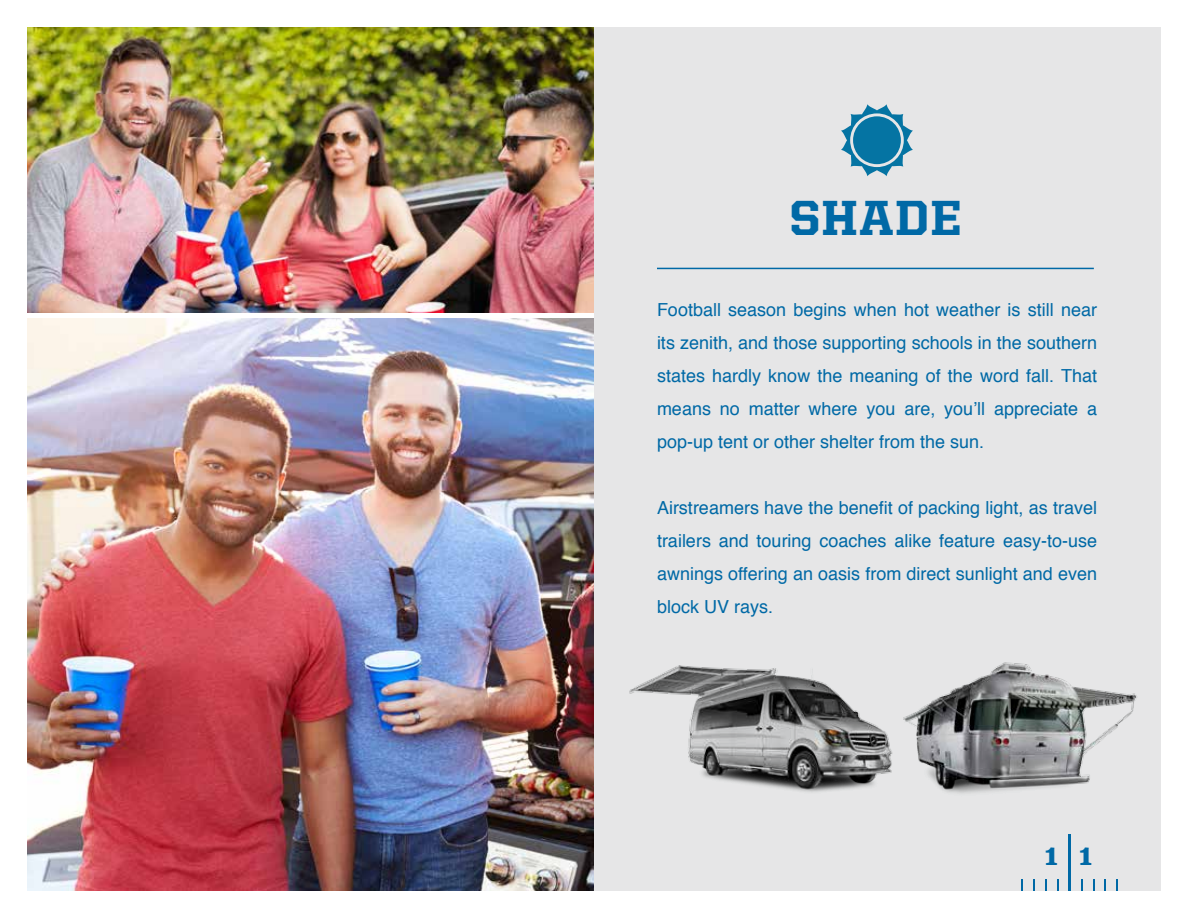
<style>
.page{position:relative;width:1188px;height:918px;background:#fff}
.page>*{position:absolute;margin:0;border:0;box-sizing:border-box;transform-origin:0 0}
.t1{font:800 49.5px "United Serif Reg";letter-spacing:.025em;color:#0069a6}
.t2{font:700 25.5px "Superclarendon";color:#0069a6}
.t3{font:18px/33px "Helvetica";color:#0069a6;text-align:justify}
</style>
<div class="page">
<img style="left:27px;top:27px;width:567px;height:285px">
<img style="left:27px;top:319px;width:567px;height:572px">
<svg style="left:594px;top:27px;width:567px;height:864px;background:#dcdcdd"></svg>
<hr style="left:657px;top:268px;width:437px;height:1px;background:#0069a6">
<svg style="left:1116px;top:879px;width:2px;height:12px"></svg>
<svg style="left:1104px;top:879px;width:2px;height:12px"></svg>
<svg style="left:1093px;top:879px;width:2px;height:12px"></svg>
<svg style="left:1081px;top:879px;width:2px;height:12px"></svg>
<svg style="left:1057px;top:879px;width:2px;height:12px"></svg>
<svg style="left:1045px;top:879px;width:2px;height:12px"></svg>
<svg style="left:1033px;top:879px;width:2px;height:12px"></svg>
<svg style="left:1021px;top:879px;width:2px;height:12px"></svg>
<hr style="left:1068px;top:834px;width:3px;height:57px;background:#0069a6">
<svg style="left:841px;top:104px;width:72px;height:72px;background:#67a5c0"></svg>
<h1 class="t1" style="left:789px;top:191px;width:174px">SHADE</h1>
<p class="t3" style="left:657px;top:294px;width:442px">Football season begins when hot weather is still near its zenith, and those supporting schools in the southern states hardly know the meaning of the word fall. That means no matter where you are, you’ll appreciate a pop-up tent or other shelter from the sun.</p>
<p class="t3" style="left:657px;top:491px;width:442px">Airstreamers have the benefit of packing light, as travel trailers and touring coaches alike feature easy-to-use awnings offering an oasis from direct sunlight and even block UV rays.</p>
<h2 class="t2" style="left:1044px;top:837px;width:50px">1 1</h2>
</div>
